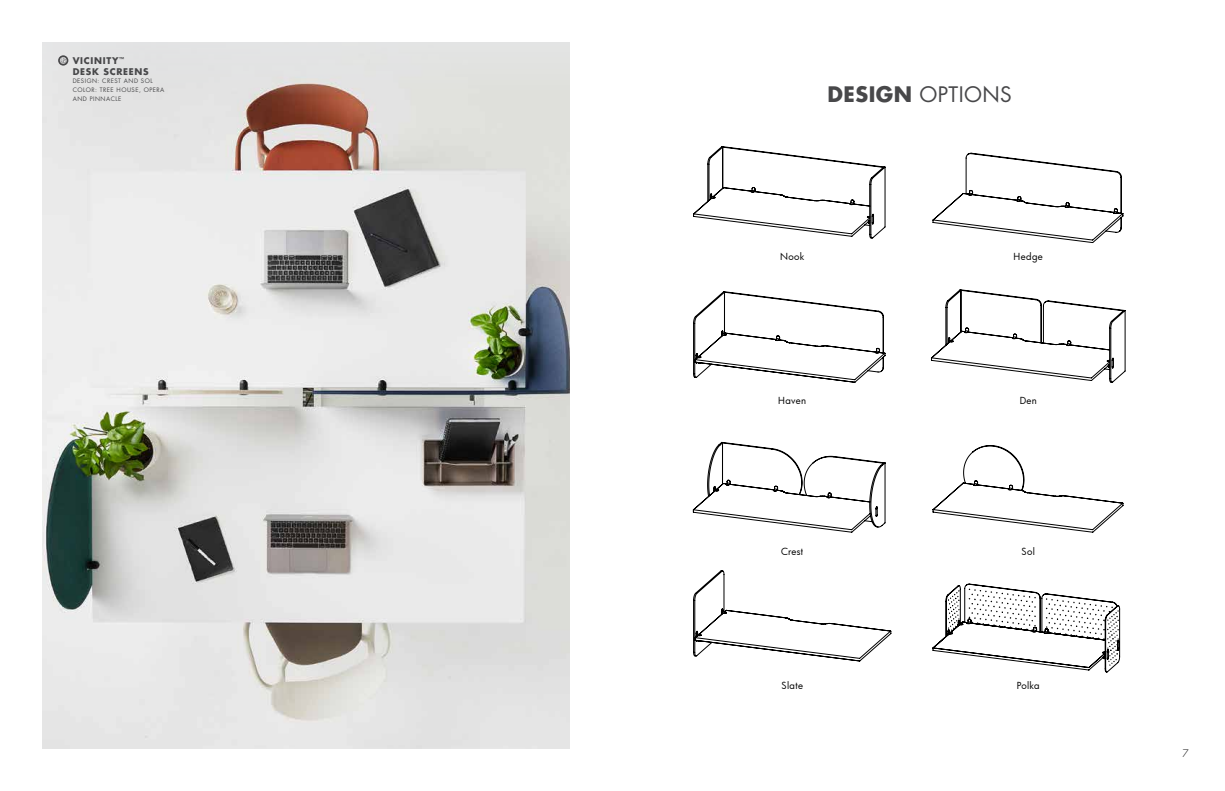
<style>
.page{position:relative;width:1225px;height:791px;background:#fff}
.page>*{position:absolute;margin:0;border:0;box-sizing:border-box;transform-origin:0 0}
.t1{font:20.8px "Futura Std";letter-spacing:.02em;color:#48484a}
.t2{font:300 10px "Futura Std";color:#000}
.t3{font:9.5px "Futura";letter-spacing:.035em;color:#000}
.t4{font:700 9px/10.8px "Futura Std";letter-spacing:.08em;color:#48484a}
.t5{font:6px/8.8px "Futura Std";letter-spacing:.08em;color:#48484a}
.s1{font-weight:700}
</style>
<div class="page">
<img style="left:43px;top:43px;width:527px;height:705px">
<svg style="left:58px;top:55px;width:10px;height:11px"></svg>
<svg style="left:932px;top:153px;width:191px;height:90px"></svg>
<svg style="left:693px;top:291px;width:192px;height:91px"></svg>
<svg style="left:693px;top:146px;width:192px;height:92px"></svg>
<svg style="left:931px;top:289px;width:194px;height:93px"></svg>
<svg style="left:693px;top:570px;width:198px;height:91px"></svg>
<svg style="left:932px;top:445px;width:191px;height:87px"></svg>
<svg style="left:693px;top:442px;width:192px;height:90px"></svg>
<svg style="left:932px;top:584px;width:187px;height:88px"></svg>
<h3 class="t4" style="left:73px;top:55px;width:78px">VICINITY<sup>™<br></sup>DESK SCREENS</h3>
<p class="t5" style="left:73px;top:77px;width:93px">DESIGN: CREST AND SOL<br>COLOR: TREE HOUSE, OPERA<br>AND PINNACLE</p>
<h1 class="t1" style="left:827px;top:81px;width:186px"><span class="s1">DESIGN</span> OPTIONS</h1>
<h3 class="t3" style="left:780px;top:250px;width:26px">Nook</h3>
<h3 class="t3" style="left:1013px;top:250px;width:31px">Hedge</h3>
<h3 class="t3" style="left:778px;top:394px;width:29px">Haven</h3>
<h3 class="t3" style="left:1019px;top:394px;width:19px">Den</h3>
<h3 class="t3" style="left:781px;top:545px;width:24px">Crest</h3>
<h3 class="t3" style="left:1021px;top:545px;width:15px">Sol</h3>
<h3 class="t3" style="left:781px;top:679px;width:23px">Slate</h3>
<h3 class="t3" style="left:1017px;top:679px;width:24px">Polka</h3>
<h2 class="t2" style="left:1182px;top:747px;width:8px">7</h2>
</div>
